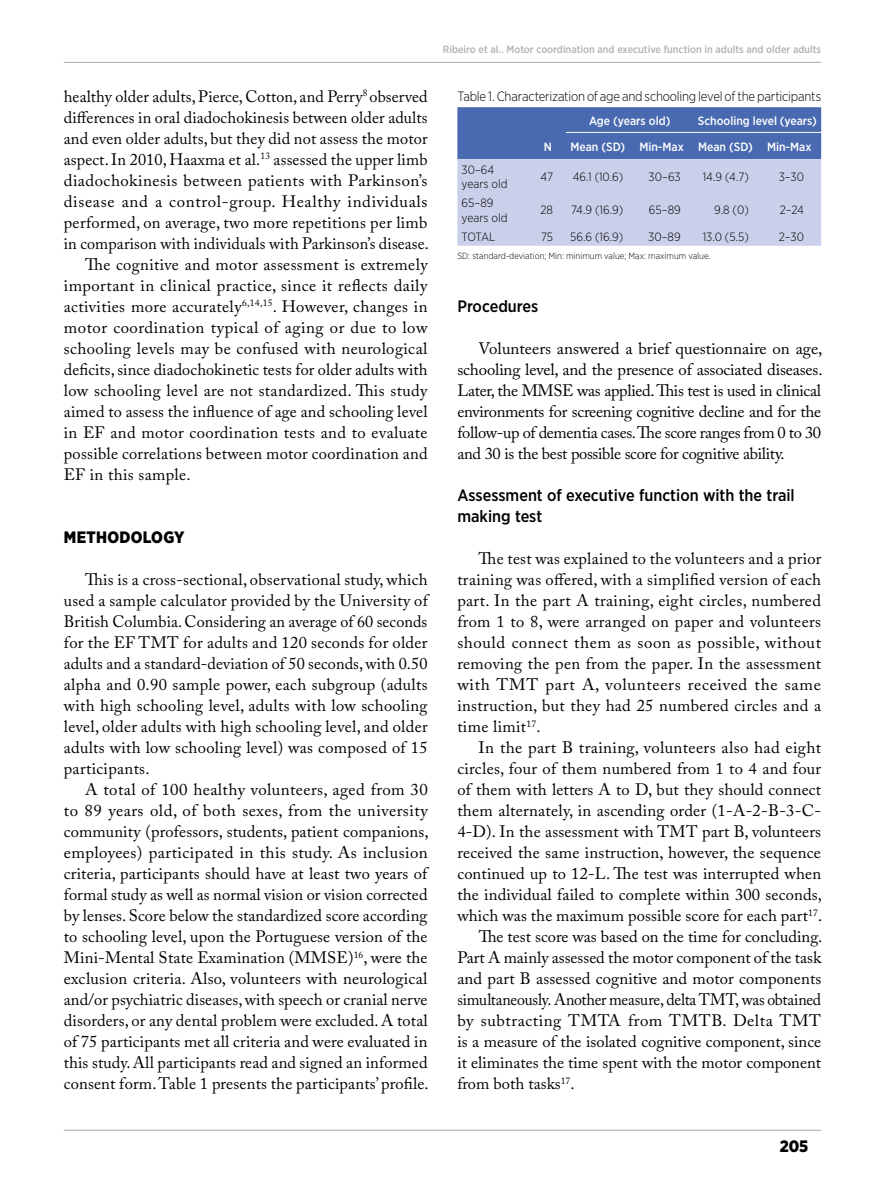
<style>
.page{position:relative;width:885px;height:1187px;background:#fff}
.page>*{position:absolute;margin:0;border:0;box-sizing:border-box;transform-origin:0 0}
.t1{font:16.5px/21px "Adobe Caslon Pro";letter-spacing:.01em;color:#000;text-align:justify}
.t2{font:16.5px "Adobe Caslon Pro";letter-spacing:.03em;color:#000}
.t3{font:500 16.5px/21px "Gotham Narrow";color:#000}
.t4{font:16.5px "Adobe Caslon Pro";letter-spacing:-.015em;color:#000;scale:.96 1}
.t5{font:16.5px "Adobe Caslon Pro";letter-spacing:.04em;color:#000}
.t6{font:900 16.5px "Gotham Narrow";letter-spacing:.02em;color:#000}
.t7{font:300 13.5px "Gotham Narrow";letter-spacing:-.015em;color:#000}
.t8{font:300 12px/14.4px "Gotham Narrow";color:#000}
.t9{font:500 12px "Gotham Narrow";color:#fff}
.t10{font:500 10.5px "Gotham Narrow";color:#b3b2b2}
.t11{font:300 9px "Gotham Narrow";color:#000}
</style>
<div class="page">
<hr style="left:64px;top:62px;width:757px;height:1px;background:#b3b2b2">
<hr style="left:64px;top:1129px;width:757px;height:1px;background:#b3b2b2">
<svg style="left:457px;top:107px;width:364px;height:139px;background:#9baad5"></svg>
<hr style="left:566px;top:132px;width:63px;height:1px;background:#fff">
<hr style="left:629px;top:132px;width:64px;height:1px;background:#fff">
<hr style="left:693px;top:132px;width:64px;height:1px;background:#fff">
<hr style="left:757px;top:132px;width:64px;height:1px;background:#fff">
<p class="t10" style="left:443px;top:42px;width:380px">Ribeiro et al.. Motor coordination and executive function in adults and older adults</p>
<p class="t1" style="left:64px;top:86px;width:365px">healthy older adults, Pierce, Cotton, and Perry<sup>8</sup> observed</p>
<p class="t1" style="left:64px;top:107px;width:365px">differences in oral diadochokinesis between older adults</p>
<p class="t1" style="left:64px;top:128px;width:365px">and even older adults, but they did not assess the motor</p>
<p class="t1" style="left:64px;top:149px;width:365px">aspect. In 2010, Haaxma et al.<sup>13</sup> assessed the upper limb</p>
<p class="t2" style="left:64px;top:170px;width:365px">diadochokinesis between patients with Parkinson’s</p>
<p class="t5" style="left:64px;top:191px;width:365px">disease and a control-group. Healthy individuals</p>
<p class="t1" style="left:64px;top:212px;width:365px">performed, on average, two more repetitions per limb</p>
<p class="t1" style="left:64px;top:233px;width:366px">in comparison with individuals with Parkinson’s disease.</p>
<p class="t1" style="left:85px;top:254px;width:344px">The cognitive and motor assessment is extremely</p>
<p class="t1" style="left:64px;top:275px;width:365px">important in clinical practice, since it reflects daily</p>
<p class="t1" style="left:64px;top:296px;width:365px">activities more accurately<sup>6,14,15</sup>. However, changes in</p>
<p class="t2" style="left:64px;top:317px;width:365px">motor coordination typical of aging or due to low</p>
<p class="t1" style="left:64px;top:338px;width:365px">schooling levels may be confused with neurological</p>
<p class="t1" style="left:64px;top:359px;width:365px">deficits, since diadochokinetic tests for older adults with</p>
<p class="t1" style="left:64px;top:380px;width:365px">low schooling level are not standardized. This study</p>
<p class="t1" style="left:64px;top:401px;width:365px">aimed to assess the influence of age and schooling level</p>
<p class="t1" style="left:64px;top:422px;width:365px">in EF and motor coordination tests and to evaluate</p>
<p class="t1" style="left:64px;top:443px;width:365px">possible correlations between motor coordination and</p>
<p class="t1" style="left:64px;top:464px;width:128px">EF in this sample.</p>
<p class="t6" style="left:64px;top:526px;width:122px">METHODOLOGY</p>
<p class="t1" style="left:64px;top:569px;width:365px;text-indent:21px">This is a cross-sectional, observational study, which used a sample calculator provided by the University of British Columbia. Considering an average of 60 seconds for the EF TMT for adults and 120 seconds for older adults and a standard-deviation of 50 seconds, with 0.50 alpha and 0.90 sample power, each subgroup (adults with high schooling level, adults with low schooling level, older adults with high schooling level, and older adults with low schooling level) was composed of 15 participants.</p>
<p class="t1" style="left:64px;top:779px;width:366px;text-indent:21px">A total of 100 healthy volunteers, aged from 30 to 89 years old, of both sexes, from the university community (professors, students, patient companions, employees) participated in this study. As inclusion criteria, participants should have at least two years of formal study as well as normal vision or vision corrected by lenses. Score below the standardized score according to schooling level, upon the Portuguese version of the Mini-Mental State Examination (MMSE)<sup>16</sup>, were the exclusion criteria. Also, volunteers with neurological and/or psychiatric diseases, with speech or cranial nerve disorders, or any dental problem were excluded. A total of 75 participants met all criteria and were evaluated in this study. All participants read and signed an informed consent form. Table 1 presents the participants’ profile.</p>
<p class="t7" style="left:457px;top:88px;width:365px">Table 1. Characterization of age and schooling level of the participants</p>
<p class="t9" style="left:589px;top:113px;width:83px">Age (years old)</p>
<p class="t9" style="left:697px;top:113px;width:121px">Schooling level (years)</p>
<p class="t9" style="left:543px;top:139px;width:10px">N</p>
<p class="t9" style="left:570px;top:139px;width:242px">Mean (SD) Min-Max Mean (SD) Min-Max</p>
<p class="t8" style="left:461px;top:162px;width:47px">30–64 years old</p>
<p class="t8" style="left:540px;top:169px;width:14px">47</p>
<p class="t8" style="left:572px;top:169px;width:52px">46.1 (10.6)</p>
<p class="t8" style="left:648px;top:169px;width:34px">30–63</p>
<p class="t8" style="left:702px;top:169px;width:48px">14.9 (4.7)</p>
<p class="t8" style="left:778px;top:169px;width:27px">3–30</p>
<p class="t8" style="left:461px;top:195px;width:47px">65–89 years old</p>
<p class="t8" style="left:540px;top:203px;width:14px">28</p>
<p class="t8" style="left:571px;top:203px;width:54px">74.9 (16.9)</p>
<p class="t8" style="left:648px;top:203px;width:33px">65–89</p>
<p class="t8" style="left:714px;top:203px;width:36px">9.8 (0)</p>
<p class="t8" style="left:779px;top:203px;width:26px">2–24</p>
<p class="t8" style="left:461px;top:229px;width:35px">TOTAL</p>
<p class="t8" style="left:541px;top:229px;width:14px">75</p>
<p class="t8" style="left:570px;top:229px;width:55px">56.6 (16.9)</p>
<p class="t8" style="left:648px;top:229px;width:34px">30–89</p>
<p class="t8" style="left:702px;top:229px;width:48px">13.0 (5.5)</p>
<p class="t8" style="left:778px;top:229px;width:27px">2–30</p>
<p class="t11" style="left:457px;top:250px;width:254px">SD: standard-deviation; Min: minimum value; Max: maximum value.</p>
<p class="t3" style="left:457px;top:295px;width:83px">Procedures</p>
<p class="t1" style="left:457px;top:338px;width:367px;text-indent:21px">Volunteers answered a brief questionnaire on age, schooling level, and the presence of associated diseases.<br>Later, the MMSE was applied. This test is used in clinical environments for screening cognitive decline and for the follow-up of dementia cases. The score ranges from 0 to 30 and 30 is the best possible score for cognitive ability.</p>
<p class="t3" style="left:457px;top:484px;width:339px">Assessment of executive function with the trail making test</p>
<p class="t1" style="left:457px;top:548px;width:365px;text-indent:21px">The test was explained to the volunteers and a prior training was offered, with a simplified version of each part. In the part A training, eight circles, numbered from 1 to 8, were arranged on paper and volunteers should connect them as soon as possible, without removing the pen from the paper. In the assessment with TMT part A, volunteers received the same instruction, but they had 25 numbered circles and a time limit<sup>17</sup>.</p>
<p class="t1" style="left:478px;top:737px;width:344px">In the part B training, volunteers also had eight</p>
<p class="t1" style="left:457px;top:758px;width:365px">circles, four of them numbered from 1 to 4 and four</p>
<p class="t1" style="left:457px;top:779px;width:365px">of them with letters A to D, but they should connect</p>
<p class="t1" style="left:457px;top:800px;width:365px">them alternately, in ascending order (1-A-2-B-3-C-</p>
<p class="t1" style="left:457px;top:821px;width:365px">4-D). In the assessment with TMT part B, volunteers</p>
<p class="t1" style="left:457px;top:842px;width:365px">received the same instruction, however, the sequence</p>
<p class="t1" style="left:457px;top:863px;width:365px">continued up to 12-L. The test was interrupted when</p>
<p class="t1" style="left:457px;top:884px;width:366px">the individual failed to complete within 300 seconds,</p>
<p class="t1" style="left:457px;top:905px;width:366px">which was the maximum possible score for each part<sup>17</sup>.</p>
<p class="t1" style="left:478px;top:926px;width:345px">The test score was based on the time for concluding.</p>
<p class="t1" style="left:457px;top:947px;width:365px">Part A mainly assessed the motor component of the task</p>
<p class="t1" style="left:457px;top:968px;width:365px">and part B assessed cognitive and motor components</p>
<p class="t4" style="left:457px;top:989px;width:380px">simultaneously. Another measure, delta TMT, was obtained</p>
<p class="t2" style="left:457px;top:1010px;width:365px">by subtracting TMTA from TMTB. Delta TMT</p>
<p class="t1" style="left:457px;top:1031px;width:365px">is a measure of the isolated cognitive component, since</p>
<p class="t1" style="left:457px;top:1052px;width:365px">it eliminates the time spent with the motor component</p>
<p class="t1" style="left:457px;top:1073px;width:119px">from both tasks<sup>17</sup>.</p>
<p class="t6" style="left:779px;top:1135px;width:30px">205</p>
</div>
